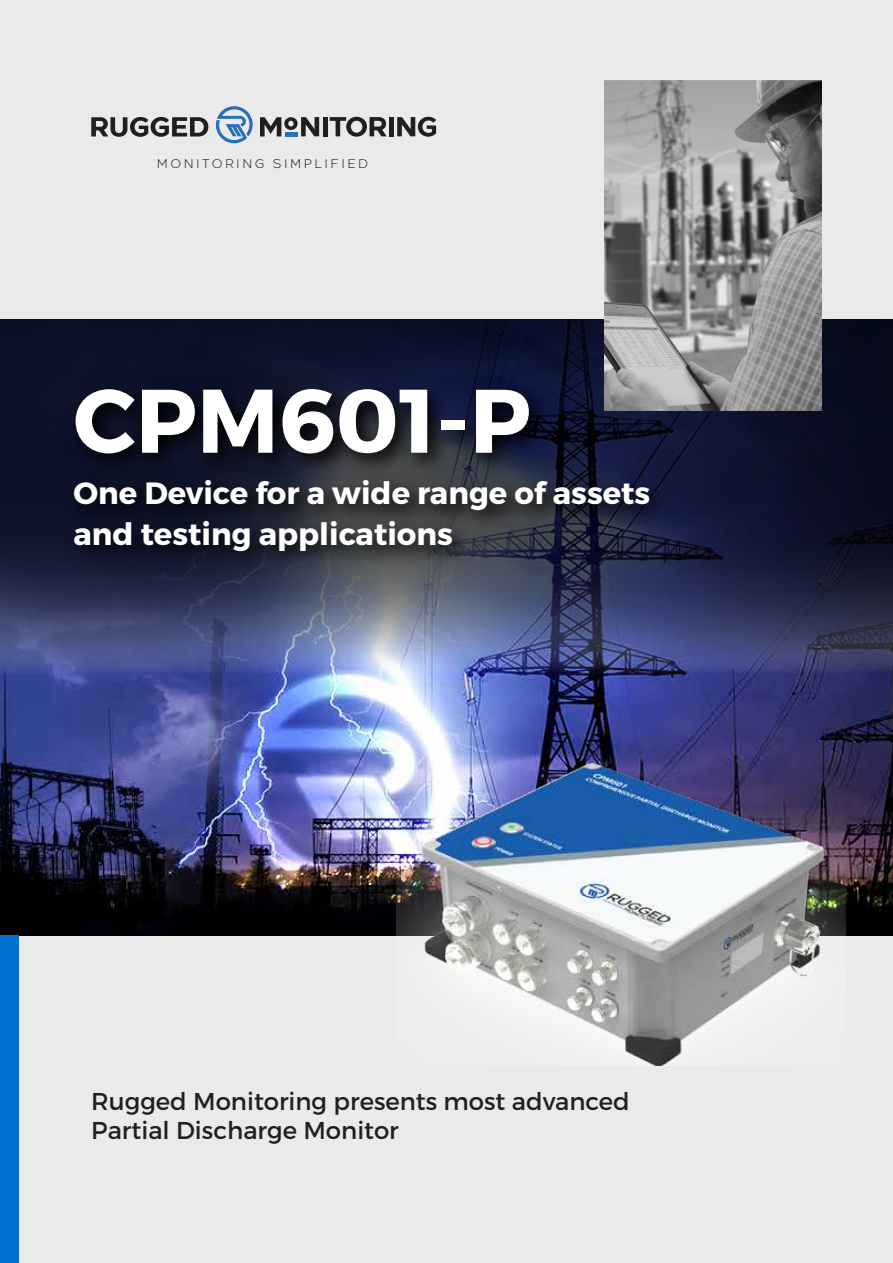
<style>
.page{position:relative;width:893px;height:1263px;background:#eaeaeb}
.page>*{position:absolute;margin:0;border:0;box-sizing:border-box;transform-origin:0 0}
.t1{font:700 90px "Montserrat";color:#fff}
.t2{font:700 30.75px/41px "Montserrat";color:#fff}
.t3{font:24.3px/29.2px "Montserrat";color:#221f1f}
.t4{font:300 12.6px "Giga Sans";letter-spacing:.2em;color:#221f1f}
</style>
<div class="page">
<img style="left:0;top:679px;width:893px;height:256px">
<svg style="left:0;top:319px;width:893px;height:360px"></svg>
<svg style="left:91px;top:117px;width:117px;height:20px"></svg>
<hr style="left:323px;top:117px;width:4px;height:19px;background:#211e1f">
<svg style="left:330px;top:117px;width:57px;height:20px"></svg>
<hr style="left:389px;top:117px;width:4px;height:19px;background:#211e1f">
<svg style="left:397px;top:117px;width:39px;height:20px"></svg>
<svg style="left:260px;top:117px;width:59px;height:19px"></svg>
<svg style="left:216px;top:106px;width:37px;height:37px"></svg>
<div style="left:0;top:935px;width:19px;height:328px;background:#0070d2"></div>
<img style="left:56px;top:359px;width:504px;height:102px">
<img style="left:56px;top:461px;width:631px;height:123px">
<img style="left:605px;top:80px;width:216px;height:330px">
<img style="left:396px;top:749px;width:449px;height:316px">
<p class="t4" style="left:157px;top:156px;width:213px">MONITORING SIMPLIFIED</p>
<h1 class="t1" style="left:73px;top:365px;width:459px">CPM601-P</h1>
<p class="t2" style="left:73px;top:473px;width:578px">One Device for a wide range of assets and testing applications</p>
<p class="t3" style="left:91px;top:1087px;width:540px">Rugged Monitoring presents most advanced<br>Partial Discharge Monitor</p>
</div>
